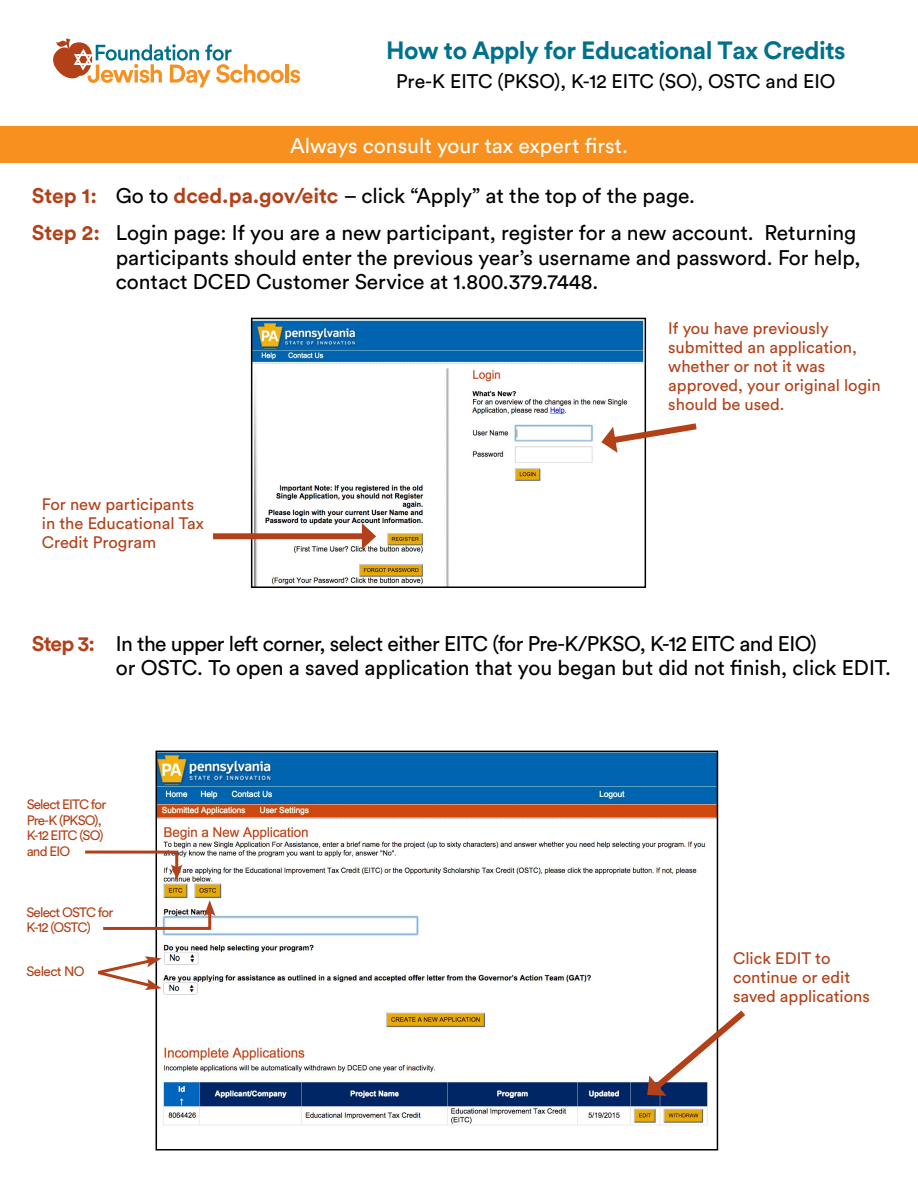
<style>
.page{position:relative;width:918px;height:1188px;background:#fff}
.page>*{position:absolute;margin:0;border:0;box-sizing:border-box;transform-origin:0 0}
.t1{font:700 24.75px "Circular Pro";letter-spacing:-.02em;color:#00718b}
.t2{font:21px/37.7px "Circular Pro";color:#000}
.t3{font:21px/24.2px "Circular Pro";letter-spacing:-.02em;color:#000}
.t4{font:21px "Circular Pro";color:#fff}
.t5{font:19.5px "Circular Pro";color:#000}
.t6{font:16.5px/18.9px "Circular Pro";color:#b2411a}
.t7{font:13.5px/15.6px "Circular Pro";letter-spacing:-.06em;color:#b2411a}
.t8{font:13.5px "Circular Pro";letter-spacing:-.04em;color:#b2411a}
.s1{font-weight:700;color:#b2411a}
</style>
<div class="page">
<div style="left:0;top:126px;width:918px;height:37px;background:#f7901e"></div>
<img style="left:254px;top:321px;width:389px;height:264px">
<div style="left:251px;top:318px;width:395px;height:270px;border:2px solid #000"></div>
<svg style="left:601px;top:419px;width:96px;height:34px"></svg>
<img style="left:159px;top:754px;width:556px;height:372px">
<div style="left:156px;top:751px;width:562px;height:399px;border:2px solid #000"></div>
<svg style="left:53px;top:38px;width:231px;height:49px"></svg>
<hr style="left:285px;top:64px;width:4px;height:19px;background:#f7901e">
<svg style="left:290px;top:70px;width:10px;height:13px"></svg>
<svg style="left:645px;top:1004px;width:100px;height:94px"></svg>
<div style="left:213px;top:533px;width:154px;height:6px;background:#b2411a"></div>
<svg style="left:362px;top:523px;width:14px;height:27px"></svg>
<img style="left:159px;top:952px;width:46px;height:15px">
<svg style="left:98px;top:956px;width:63px;height:34px"></svg>
<svg style="left:103px;top:900px;width:113px;height:31px"></svg>
<svg style="left:85px;top:849px;width:98px;height:31px"></svg>
<p class="t1" style="left:386px;top:38px;width:461px">How to Apply for Educational Tax Credits</p>
<p class="t5" style="left:396px;top:72px;width:441px">Pre-K EITC (PKSO), K-12 EITC (SO), OSTC and EIO</p>
<p class="t4" style="left:290px;top:136px;width:339px">Always consult your tax expert first.</p>
<p class="t2" style="left:32px;top:178px;width:826px"><span class="s1">Step 1:</span> Go to <span class="s1">dced.pa.gov/eitc</span> – click “Apply” at the top of the page.<br><span class="s1">Step 2:</span> Login page: If you are a new participant, register for a new account. Returning</p>
<p class="t2" style="left:116px;top:246px;width:746px;line-height:24.2px">participants should enter the previous year’s username and password. For help, contact DCED Customer Service at 1.800.379.7448.</p>
<p class="t6" style="left:42px;top:496px;width:163px">For new participants in the Educational Tax<br>Credit Program</p>
<p class="t6" style="left:668px;top:320px;width:214px">If you have previously submitted an application, whether or not it was approved, your original login should be used.</p>
<p class="t3" style="left:116px;top:633px;width:777px;text-indent:-84px"><span class="s1">Step 3:</span> In the upper left corner, select either EITC (for Pre-K/PKSO, K-12 EITC and EIO)<br>or OSTC. To open a saved application that you began but did not finish, click EDIT.</p>
<p class="t7" style="left:27px;top:797px;width:81px">Select EITC for<br>Pre-K (PKSO),<br>K-12 EITC (SO) and EIO</p>
<p class="t7" style="left:27px;top:905px;width:88px">Select OSTC for<br>K-12 (OSTC)</p>
<p class="t8" style="left:27px;top:966px;width:60px">Select NO</p>
<p class="t6" style="left:733px;top:950px;width:138px">Click EDIT to continue or edit saved applications</p>
</div>
